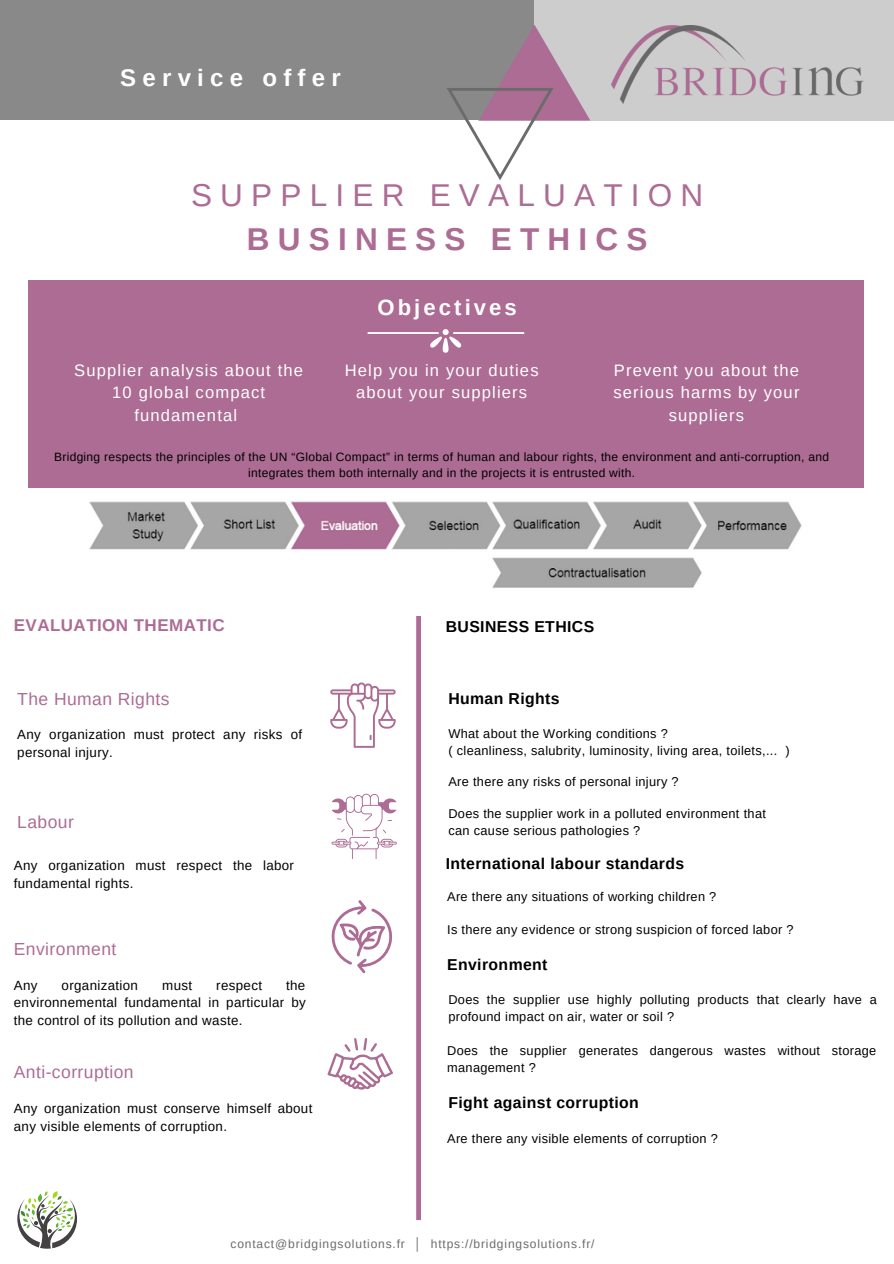
<style>
.page{position:relative;width:894px;height:1264px;background:#fff}
.page>*{position:absolute;margin:0;border:0;box-sizing:border-box;transform-origin:0 0}
.t1{font:31.5px "Arimo";letter-spacing:.26em;color:#ac6c94}
.t2{font:700 31.5px "Arimo";letter-spacing:.26em;color:#ac6c94}
.t3{font:700 24px "Arimo";letter-spacing:.26em;color:#fff}
.t4{font:700 22.05px "Arimo";letter-spacing:.14em;color:#fff}
.t5{font:17.4px "Arimo";letter-spacing:.025em;color:#ac6c94}
.t6{font:700 16.95px "Arimo";letter-spacing:.025em;color:#ac6c94}
.t7{font:16.5px/22.8px "Arimo";letter-spacing:.07em;color:#fff;text-align:center}
.t8{font:700 15.75px "Arimo";letter-spacing:.025em;color:#000}
.t9{font:13.35px/17.9px "Arimo";letter-spacing:.025em;color:#000}
.t10{font:12.75px/17px "Arimo";letter-spacing:.025em;color:#000}
.t11{font:12px/16px "Arimo";letter-spacing:.025em;color:#000;text-align:center}
.t12{font:12px "Arimo";letter-spacing:.07em;color:#6b6b6b}
</style>
<div class="page">
<div style="left:478px;top:0;width:415px;height:120px;background:#cdcdcd"></div>
<div style="left:0;top:0;width:534px;height:120px;background:#898989"></div>
<img style="left:611px;top:25px;width:252px;height:78px">
<svg style="left:447px;top:25px;width:143px;height:155px"></svg>
<div style="left:28px;top:281px;width:834px;height:207px;background:#ac6c94"></div>
<svg style="left:430px;top:329px;width:31px;height:24px"></svg>
<hr style="left:453px;top:332px;width:71px;height:2px;background:#fff">
<hr style="left:367px;top:332px;width:71px;height:2px;background:#fff">
<svg style="left:330px;top:682px;width:65px;height:65px"></svg>
<svg style="left:331px;top:793px;width:66px;height:66px"></svg>
<svg style="left:331px;top:900px;width:62px;height:73px"></svg>
<svg style="left:327px;top:1038px;width:66px;height:51px"></svg>
<svg style="left:17px;top:1191px;width:60px;height:57px"></svg>
<svg style="left:416px;top:616px;width:5px;height:603px;background:#af7198"></svg>
<img style="left:89px;top:501px;width:713px;height:87px">
<h2 class="t3" style="left:120px;top:64px;width:222px">Service offer</h2>
<h1 class="t1" style="left:191px;top:178px;width:513px">SUPPLIER EVALUATION</h1>
<h1 class="t2" style="left:247px;top:221px;width:402px">BUSINESS ETHICS</h1>
<h3 class="t4" style="left:377px;top:295px;width:141px">Objectives</h3>
<p class="t7" style="left:74px;top:358px;width:230px">Supplier analysis about the<br>10 global compact fundamental</p>
<p class="t7" style="left:344px;top:358px;width:195px">Help you in your duties about your suppliers</p>
<p class="t7" style="left:613px;top:358px;width:187px">Prevent you about the serious harms by your suppliers</p>
<p class="t11" style="left:54px;top:449px;width:776px">Bridging respects the principles of the UN “Global Compact” in terms of human and labour rights, the environment and anti-corruption, and integrates them both internally and in the projects it is entrusted with.</p>
<h3 class="t6" style="left:14px;top:615px;width:212px">EVALUATION THEMATIC</h3>
<h3 class="t5" style="left:17px;top:689px;width:154px">The Human Rights</h3>
<p class="t9" style="left:17px;top:725px;width:286px">Any organization must protect any risks of personal injury.</p>
<h3 class="t5" style="left:17px;top:812px;width:58px">Labour</h3>
<p class="t9" style="left:14px;top:856px;width:281px">Any organization must respect the labor fundamental rights.</p>
<h3 class="t5" style="left:14px;top:938px;width:104px">Environment</h3>
<p class="t9" style="left:14px;top:976px;width:25px">Any</p>
<p class="t9" style="left:62px;top:976px;width:78px">organization</p>
<p class="t9" style="left:162px;top:976px;width:31px">must</p>
<p class="t9" style="left:216px;top:976px;width:47px">respect</p>
<p class="t9" style="left:14px;top:976px;width:293px;text-align:justify;text-indent:272px">the environnemental fundamental in particular by the control of its pollution and waste.</p>
<h3 class="t5" style="left:14px;top:1062px;width:121px">Anti-corruption</h3>
<p class="t9" style="left:14px;top:1099px;width:300px">Any organization must conserve himself about any visible elements of corruption.</p>
<p class="t8" style="left:445px;top:618px;width:150px">BUSINESS ETHICS</p>
<p class="t8" style="left:448px;top:689px;width:113px">Human Rights</p>
<p class="t10" style="left:448px;top:724px;width:342px">What about the Working conditions ?<br>( cleanliness, salubrity, luminosity, living area, toilets,... )</p>
<p class="t10" style="left:448px;top:773px;width:232px">Are there any risks of personal injury ?</p>
<p class="t10" style="left:448px;top:804px;width:319px">Does the supplier work in a polluted environment that can cause serious pathologies ?</p>
<p class="t8" style="left:445px;top:854px;width:240px">International labour standards</p>
<p class="t10" style="left:447px;top:888px;width:270px">Are there any situations of working children ?</p>
<p class="t10" style="left:447px;top:920px;width:348px">Is there any evidence or strong suspicion of forced labor ?</p>
<p class="t8" style="left:447px;top:955px;width:102px">Environment</p>
<p class="t10" style="left:448px;top:991px;width:430px">Does the supplier use highly polluting products that clearly have a profound impact on air, water or soil ?</p>
<p class="t10" style="left:447px;top:1042px;width:430px">Does the supplier generates dangerous wastes without storage management ?</p>
<p class="t8" style="left:448px;top:1094px;width:192px">Fight against corruption</p>
<p class="t10" style="left:447px;top:1130px;width:272px">Are there any visible elements of corruption ?</p>
<p class="t12" style="left:230px;top:1237px;width:365px">contact@bridgingsolutions.fr │ https://bridgingsolutions.fr/</p>
</div>
